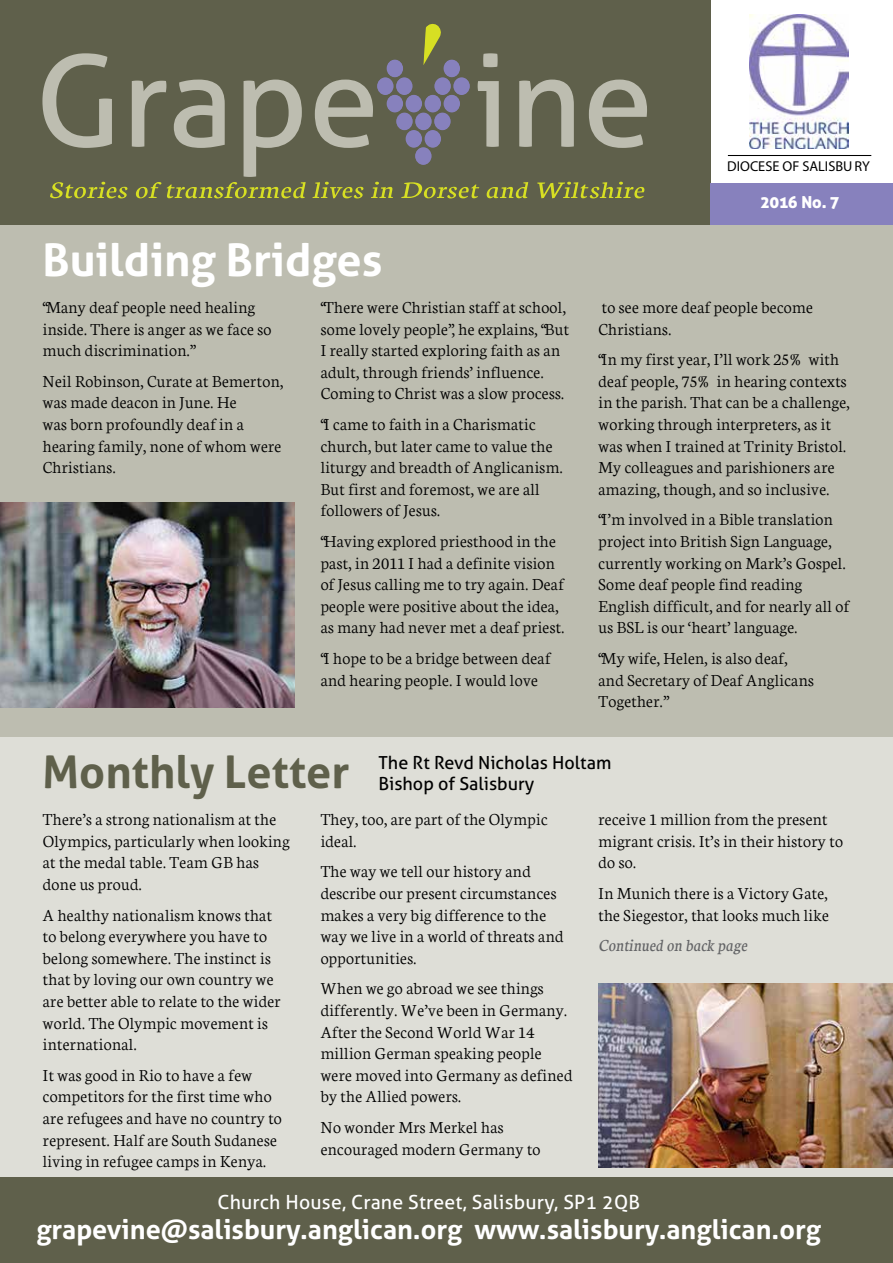
<style>
.page{position:relative;width:893px;height:1263px;background:#fff}
.page>*{position:absolute;margin:0;border:0;box-sizing:border-box;transform-origin:0 0}
.t1{font:700 45px "Aller";color:#fff}
.t2{font:700 45px "Aller";color:#5f604b}
.t3{font:700 27px "Aller";color:#fff}
.t4{font:19.5px "Aller";letter-spacing:.01em;color:#fff}
.t5{font:300 18px/21.6px "Neuton";color:#000}
.t6{font:18px/21.6px "Aller";color:#000}
.t7{font:italic 18px "Neuton";color:#636466}
.t8{font:16.5px "Aller Display";color:#fff}
.t9{font:14.25px "Myriad Pro";color:#000}
</style>
<div class="page">
<div style="left:0;top:702px;width:893px;height:476px;background:#deded7"></div>
<div style="left:0;top:0;width:710px;height:225px;background:#5f604b"></div>
<svg style="left:315px;top:80px;width:58px;height:68px"></svg>
<svg style="left:478px;top:53px;width:21px;height:94px"></svg>
<svg style="left:519px;top:80px;width:55px;height:67px"></svg>
<svg style="left:589px;top:80px;width:58px;height:68px"></svg>
<div style="left:386px;top:59px;width:18px;height:19px;background:#8781bd;border-radius:50%"></div>
<div style="left:385px;top:58px;width:20px;height:21px;border:2px solid #5f604b;border-radius:50%"></div>
<div style="left:443px;top:59px;width:17px;height:19px;background:#8781bd;border-radius:50%"></div>
<div style="left:442px;top:58px;width:19px;height:21px;border:2px solid #5f604b;border-radius:50%"></div>
<div style="left:386px;top:94px;width:18px;height:19px;background:#8781bd;border-radius:50%"></div>
<div style="left:385px;top:93px;width:20px;height:21px;border:2px solid #5f604b;border-radius:50%"></div>
<div style="left:405px;top:94px;width:17px;height:19px;background:#8781bd;border-radius:50%"></div>
<div style="left:404px;top:93px;width:20px;height:21px;border:2px solid #5f604b;border-radius:50%"></div>
<div style="left:424px;top:94px;width:17px;height:19px;background:#8781bd;border-radius:50%"></div>
<div style="left:423px;top:93px;width:20px;height:21px;border:2px solid #5f604b;border-radius:50%"></div>
<div style="left:443px;top:94px;width:17px;height:19px;background:#8781bd;border-radius:50%"></div>
<div style="left:442px;top:93px;width:19px;height:21px;border:2px solid #5f604b;border-radius:50%"></div>
<div style="left:415px;top:147px;width:17px;height:18px;background:#8781bd;border-radius:50%"></div>
<div style="left:414px;top:146px;width:19px;height:20px;border:2px solid #5f604b;border-radius:50%"></div>
<div style="left:396px;top:112px;width:17px;height:19px;background:#8781bd;border-radius:50%"></div>
<div style="left:395px;top:111px;width:19px;height:21px;border:2px solid #5f604b;border-radius:50%"></div>
<div style="left:377px;top:77px;width:17px;height:18px;background:#8781bd;border-radius:50%"></div>
<div style="left:376px;top:76px;width:19px;height:21px;border:2px solid #5f604b;border-radius:50%"></div>
<div style="left:396px;top:77px;width:17px;height:18px;background:#8781bd;border-radius:50%"></div>
<div style="left:395px;top:76px;width:19px;height:21px;border:2px solid #5f604b;border-radius:50%"></div>
<div style="left:434px;top:77px;width:17px;height:18px;background:#8781bd;border-radius:50%"></div>
<div style="left:433px;top:76px;width:19px;height:21px;border:2px solid #5f604b;border-radius:50%"></div>
<div style="left:453px;top:77px;width:17px;height:18px;background:#8781bd;border-radius:50%"></div>
<div style="left:452px;top:76px;width:19px;height:21px;border:2px solid #5f604b;border-radius:50%"></div>
<div style="left:415px;top:112px;width:17px;height:19px;background:#8781bd;border-radius:50%"></div>
<div style="left:414px;top:111px;width:19px;height:21px;border:2px solid #5f604b;border-radius:50%"></div>
<div style="left:434px;top:112px;width:17px;height:19px;background:#8781bd;border-radius:50%"></div>
<div style="left:433px;top:111px;width:19px;height:21px;border:2px solid #5f604b;border-radius:50%"></div>
<div style="left:405px;top:130px;width:17px;height:18px;background:#8781bd;border-radius:50%"></div>
<div style="left:404px;top:129px;width:20px;height:20px;border:2px solid #5f604b;border-radius:50%"></div>
<div style="left:424px;top:130px;width:17px;height:18px;background:#8781bd;border-radius:50%"></div>
<div style="left:423px;top:129px;width:20px;height:20px;border:2px solid #5f604b;border-radius:50%"></div>
<svg style="left:423px;top:24px;width:21px;height:50px"></svg>
<svg style="left:42px;top:53px;width:264px;height:145px"></svg>
<svg style="left:312px;top:182px;width:51px;height:16px"></svg>
<svg style="left:371px;top:182px;width:22px;height:16px"></svg>
<svg style="left:401px;top:182px;width:78px;height:16px"></svg>
<svg style="left:487px;top:182px;width:41px;height:16px"></svg>
<svg style="left:537px;top:182px;width:107px;height:16px"></svg>
<hr style="left:728px;top:155px;width:143px;height:1px;background:#000">
<div style="left:710px;top:183px;width:183px;height:42px;background:#8781bd"></div>
<img style="left:750px;top:14px;width:98px;height:135px">
<div style="left:0;top:1178px;width:893px;height:85px;background:#5f604b"></div>
<div style="left:0;top:225px;width:893px;height:511px;background:#bdbdb0"></div>
<img style="left:0;top:502px;width:295px;height:205px">
<img style="left:598px;top:983px;width:295px;height:184px">
<h1 class="t1" style="left:43px;top:232px;width:342px">Building Bridges</h1>
<p class="t5" style="left:43px;top:295px;width:231px">“Many deaf people need healing inside. There is anger as we face so much discrimination.”</p>
<p class="t5" style="left:43px;top:369px;width:242px">Neil Robinson, Curate at Bemerton, was made deacon in June. He<br>was born profoundly deaf in a hearing family, none of whom were<br>Christians.</p>
<p class="t5" style="left:320px;top:295px;width:250px">“There were Christian staff at school, some lovely people”, he explains, “But I really started exploring faith as an adult, through friends’ influence.<br>Coming to Christ was a slow process.</p>
<p class="t5" style="left:320px;top:412px;width:244px">“I came to faith in a Charismatic church, but later came to value the liturgy and breadth of Anglicanism.<br>But first and foremost, we are all followers of Jesus.</p>
<p class="t5" style="left:320px;top:529px;width:246px">“Having explored priesthood in the past, in 2011 I had a definite vision of Jesus calling me to try again. Deaf people were positive about the idea, as many had never met a deaf priest.</p>
<p class="t5" style="left:320px;top:646px;width:232px">“I hope to be a bridge between deaf and hearing people. I would love</p>
<p class="t9" style="left:727px;top:158px;width:144px">DIOCESE OF SALISBURY</p>
<p class="t8" style="left:761px;top:192px;width:80px">2016 No. 7</p>
<p class="t5" style="left:598px;top:295px;width:216px">to see more deaf people become<br>Christians.</p>
<p class="t5" style="left:598px;top:347px;width:253px">“In my first year, I’ll work 25% with deaf people, 75% in hearing contexts in the parish. That can be a challenge, working through interpreters, as it was when I trained at Trinity Bristol.<br>My colleagues and parishioners are amazing, though, and so inclusive.</p>
<p class="t5" style="left:598px;top:508px;width:253px">“I’m involved in a Bible translation project into British Sign Language, currently working on Mark’s Gospel.<br>Some deaf people find reading English difficult, and for nearly all of us BSL is our ‘heart’ language.</p>
<p class="t5" style="left:598px;top:646px;width:217px">“My wife, Helen, is also deaf, and Secretary of Deaf Anglicans<br>Together.”</p>
<h1 class="t2" style="left:43px;top:745px;width:309px">Monthly Letter</h1>
<p class="t6" style="left:378px;top:751px;width:234px">The Rt Revd Nicholas Holtam<br>Bishop of Salisbury</p>
<p class="t5" style="left:43px;top:807px;width:249px">There’s a strong nationalism at the<br>Olympics, particularly when looking at the medal table. Team GB has done us proud.</p>
<p class="t5" style="left:43px;top:903px;width:240px">A healthy nationalism knows that to belong everywhere you have to belong somewhere. The instinct is that by loving our own country we are better able to relate to the wider world. The Olympic movement is international.</p>
<p class="t5" style="left:43px;top:1063px;width:241px">It was good in Rio to have a few competitors for the first time who are refugees and have no country to represent. Half are South Sudanese living in refugee camps in Kenya.</p>
<p class="t5" style="left:320px;top:807px;width:229px">They, too, are part of the Olympic ideal.</p>
<p class="t5" style="left:320px;top:860px;width:245px">The way we tell our history and describe our present circumstances makes a very big difference to the way we live in a world of threats and opportunities.</p>
<p class="t5" style="left:320px;top:977px;width:254px">When we go abroad we see things differently. We’ve been in Germany.<br>After the Second World War 14 million German speaking people were moved into Germany as defined by the Allied powers.</p>
<p class="t5" style="left:320px;top:1115px;width:222px">No wonder Mrs Merkel has encouraged modern Germany to</p>
<p class="t5" style="left:598px;top:807px;width:246px">receive 1 million from the present migrant crisis. It’s in their history to do so.</p>
<p class="t5" style="left:598px;top:881px;width:232px">In Munich there is a Victory Gate, the Siegestor, that looks much like</p>
<p class="t7" style="left:598px;top:934px;width:151px">Continued on back page</p>
<p class="t4" style="left:217px;top:1190px;width:424px">Church House, Crane Street, Salisbury, SP1 2QB</p>
<h2 class="t3" style="left:36px;top:1213px;width:786px">grapevine@salisbury.anglican.org www.salisbury.anglican.org</h2>
</div>
